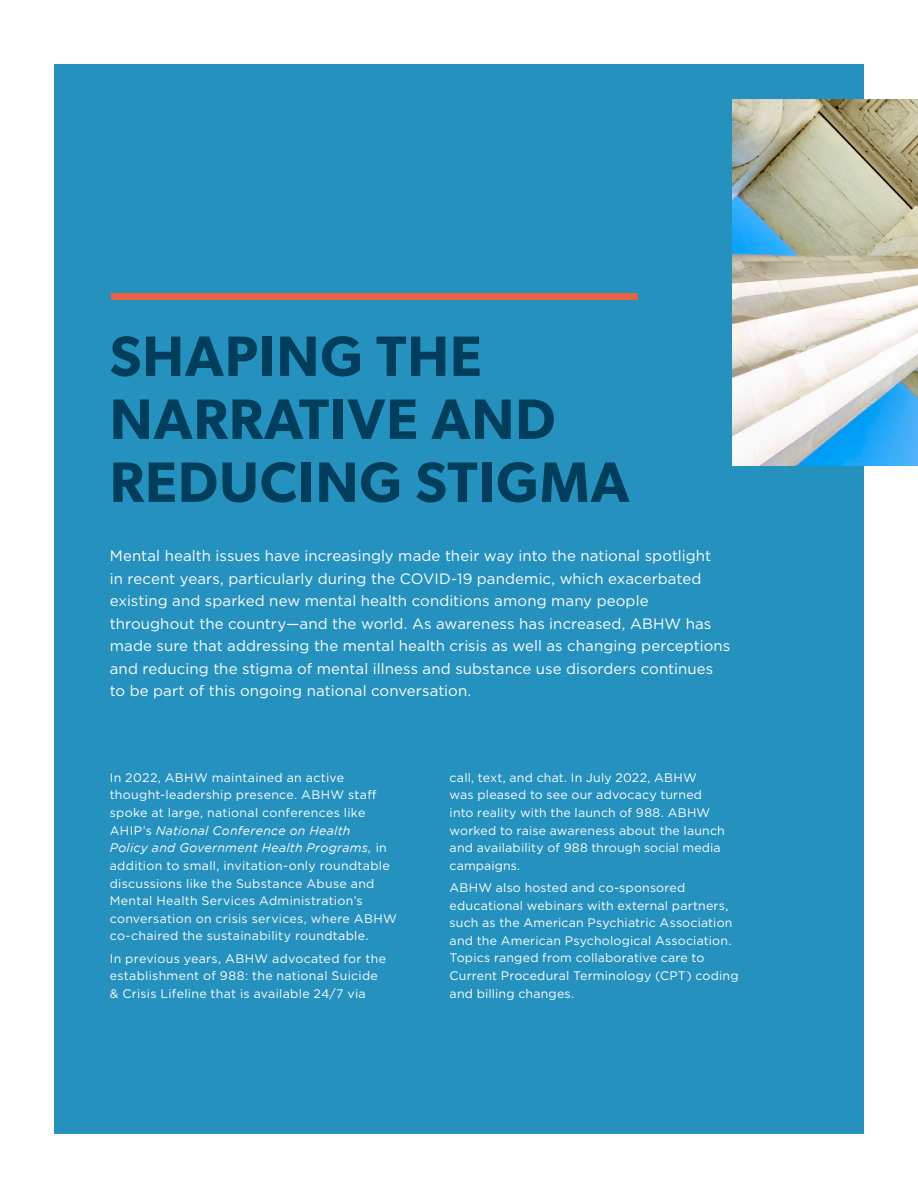
<style>
.page{position:relative;width:918px;height:1188px;background:#fff}
.page>*{position:absolute;margin:0;border:0;box-sizing:border-box;transform-origin:0 0}
.t1{font:600 57px/63px "Gibson";letter-spacing:.02em;color:#003e5b}
.t2{font:15px/22.5px "Gotham";letter-spacing:.005em;color:#fff}
.t3{font:12.3px/17.5px "Gotham";letter-spacing:.02em;color:#fff}
.s1{font-style:italic}
</style>
<div class="page">
<div style="left:54px;top:64px;width:810px;height:1070px;background:#2491bf"></div>
<img style="left:732px;top:99px;width:186px;height:366px">
<div style="left:111px;top:293px;width:526px;height:6px;background:#e76443"></div>
<h1 class="t1" style="left:110px;top:323px;width:521px">SHAPING THE<br>NARRATIVE AND<br>REDUCING STIGMA</h1>
<p class="t2" style="left:110px;top:544px;width:622px">Mental health issues have increasingly made their way into the national spotlight<br>in recent years, particularly during the COVID-19 pandemic, which exacerbated existing and sparked new mental health conditions among many people throughout the country—and the world. As awareness has increased, ABHW has made sure that addressing the mental health crisis as well as changing perceptions and reducing the stigma of mental illness and substance use disorders continues to be part of this ongoing national conversation.</p>
<p class="t3" style="left:110px;top:768px;width:289px">In 2022, ABHW maintained an active thought-leadership presence. ABHW staff spoke at large, national conferences like AHIP’s <span class="s1">National Conference on Health<br>Policy and Government Health Programs,</span> in addition to small, invitation-only roundtable discussions like the Substance Abuse and Mental Health Services Administration’s conversation on crisis services, where ABHW co-chaired the sustainability roundtable.</p>
<p class="t3" style="left:110px;top:949px;width:278px">In previous years, ABHW advocated for the establishment of 988: the national Suicide &amp; Crisis Lifeline that is available 24/7 via</p>
<p class="t3" style="left:450px;top:768px;width:277px">call, text, and chat. In July 2022, ABHW<br>was pleased to see our advocacy turned into reality with the launch of 988. ABHW worked to raise awareness about the launch and availability of 988 through social media campaigns.</p>
<p class="t3" style="left:450px;top:879px;width:291px">ABHW also hosted and co-sponsored educational webinars with external partners, such as the American Psychiatric Association and the American Psychological Association.<br>Topics ranged from collaborative care to Current Procedural Terminology (CPT) coding and billing changes.</p>
</div>
